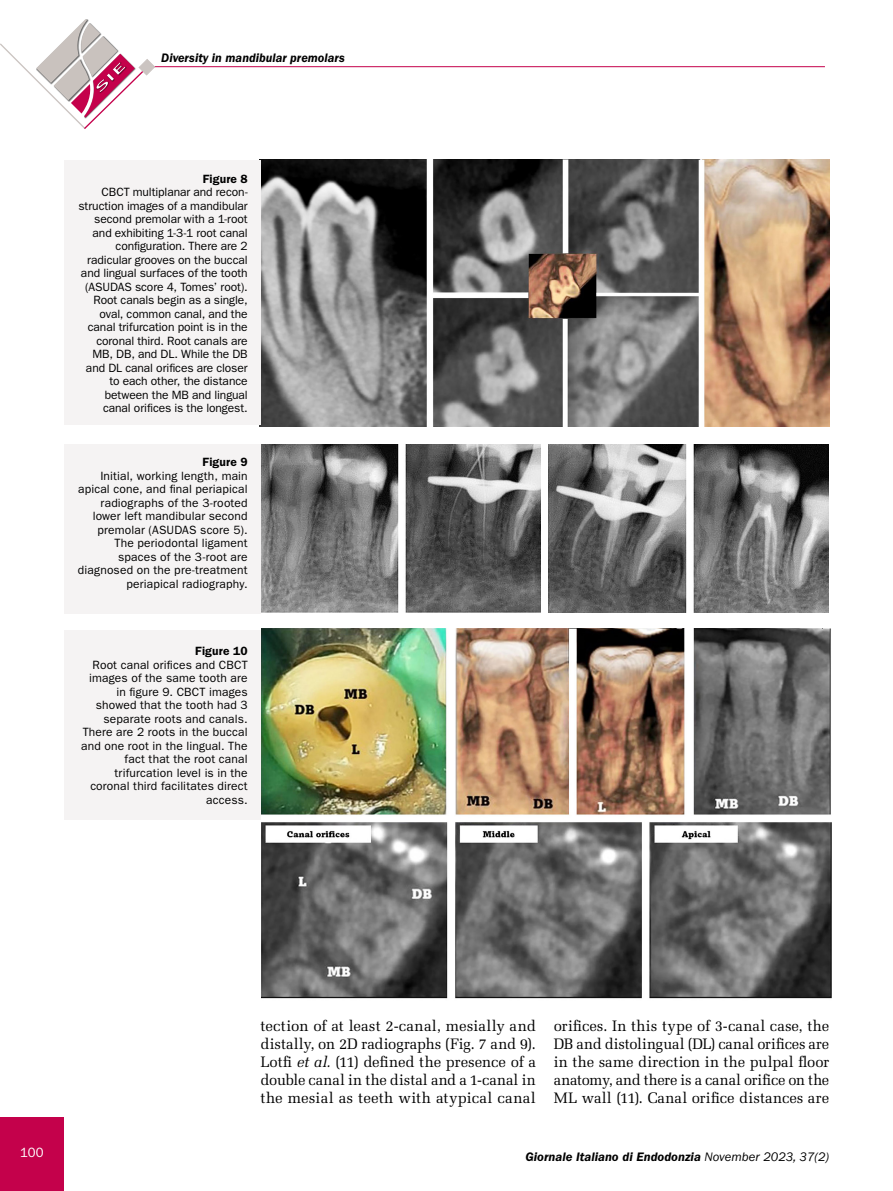
<style>
.page{position:relative;width:893px;height:1191px;background:#fff}
.page>*{position:absolute;margin:0;border:0;box-sizing:border-box;transform-origin:0 0}
._004_TES{font:15.15px/18px "Melior LT Std";letter-spacing:.005em;color:#000;text-align:justify}
.t1{font:13.5px "ITC Franklin Gothic Std";color:#fff}
.t2{font:italic 600 12.75px "ITC Franklin Gothic Std";color:#000}
._010_DIDA{font:12px/13.5px "ITC Franklin Gothic Std";letter-spacing:.005em;color:#000;text-align:right}
._010_DIDA-2{font:600 12px "ITC Franklin Gothic Std";letter-spacing:.015em;color:#000}
.s1{font-style:italic}
.s2{font-weight:400}
</style>
<div class="page">
<div style="left:0;top:1118px;width:64px;height:73px;background:#c4014b"></div>
<hr style="left:147px;top:66px;width:678px;height:1px;background:#c4014b">
<svg style="left:0;top:19px;width:155px;height:110px"></svg>
<img style="left:259px;top:159px;width:570px;height:268px">
<div style="left:64px;top:160px;width:196px;height:265px;background:#f5f3f3"></div>
<img style="left:262px;top:628px;width:569px;height:371px">
<img style="left:260px;top:444px;width:280px;height:168px">
<div style="left:64px;top:444px;width:196px;height:170px;background:#f5f3f3"></div>
<div style="left:64px;top:630px;width:196px;height:189px;background:#f5f3f3"></div>
<img style="left:548px;top:444px;width:280px;height:168px">
<p class="t2" style="left:161px;top:51px;width:185px">Diversity in mandibular premolars</p>
<p class="_010_DIDA-2" style="left:203px;top:171px;width:46px">Figure 8</p>
<p class="_010_DIDA" style="left:78px;top:185px;width:171px">CBCT multiplanar and recon&shy;struction images of a mandibular second premolar with a 1-root and exhibiting 1-3-1 root canal configuration. There are 2 radicular grooves on the buccal and lingual surfaces of the tooth (ASUDAS score 4, Tomes’ root).<br>Root canals begin as a single, oval, common canal, and the canal trifurcation point is in the coronal third. Root canals are<br>MB, DB, and DL. While the DB and DL canal orifices are closer to each other, the distance between the MB and lingual canal orifices is the longest.</p>
<p class="_010_DIDA-2" style="left:203px;top:455px;width:47px">Figure 9</p>
<p class="_010_DIDA" style="left:78px;top:469px;width:171px">Initial, working length, main apical cone, and final periapical radiographs of the 3-rooted lower left mandibular second premolar (ASUDAS score 5).<br>The periodontal ligament spaces of the 3-root are diagnosed on the pre-treatment periapical radiography.</p>
<p class="_010_DIDA-2" style="left:195px;top:644px;width:54px">Figure 10</p>
<p class="_010_DIDA" style="left:81px;top:658px;width:168px">Root canal orifices and CBCT images of the same tooth are in figure 9. CBCT images showed that the tooth had 3 separate roots and canals.<br>There are 2 roots in the buccal and one root in the lingual. The fact that the root canal trifurcation level is in the coronal third facilitates direct access.</p>
<p class="t1" style="left:20px;top:1144px;width:25px">100</p>
<p class="_004_TES" style="left:260px;top:1017px;width:277px">tection of at least 2-canal, mesially and distally, on 2D radiographs (Fig. 7 and 9).<br>Lotfi <span class="s1">et al.</span> (11) defined the presence of a double canal in the distal and a 1-canal in the mesial as teeth with atypical canal</p>
<p class="_004_TES" style="left:554px;top:1017px;width:277px">orifices. In this type of 3-canal case, the DB and distolingual (DL) canal orifices are in the same direction in the pulpal floor anatomy, and there is a canal orifice on the ML wall (11). Canal orifice distances are</p>
<p class="t2" style="left:525px;top:1149px;width:305px">Giornale Italiano di Endodonzia <span class="s2">November 2023, 37(2)</span></p>
</div>
